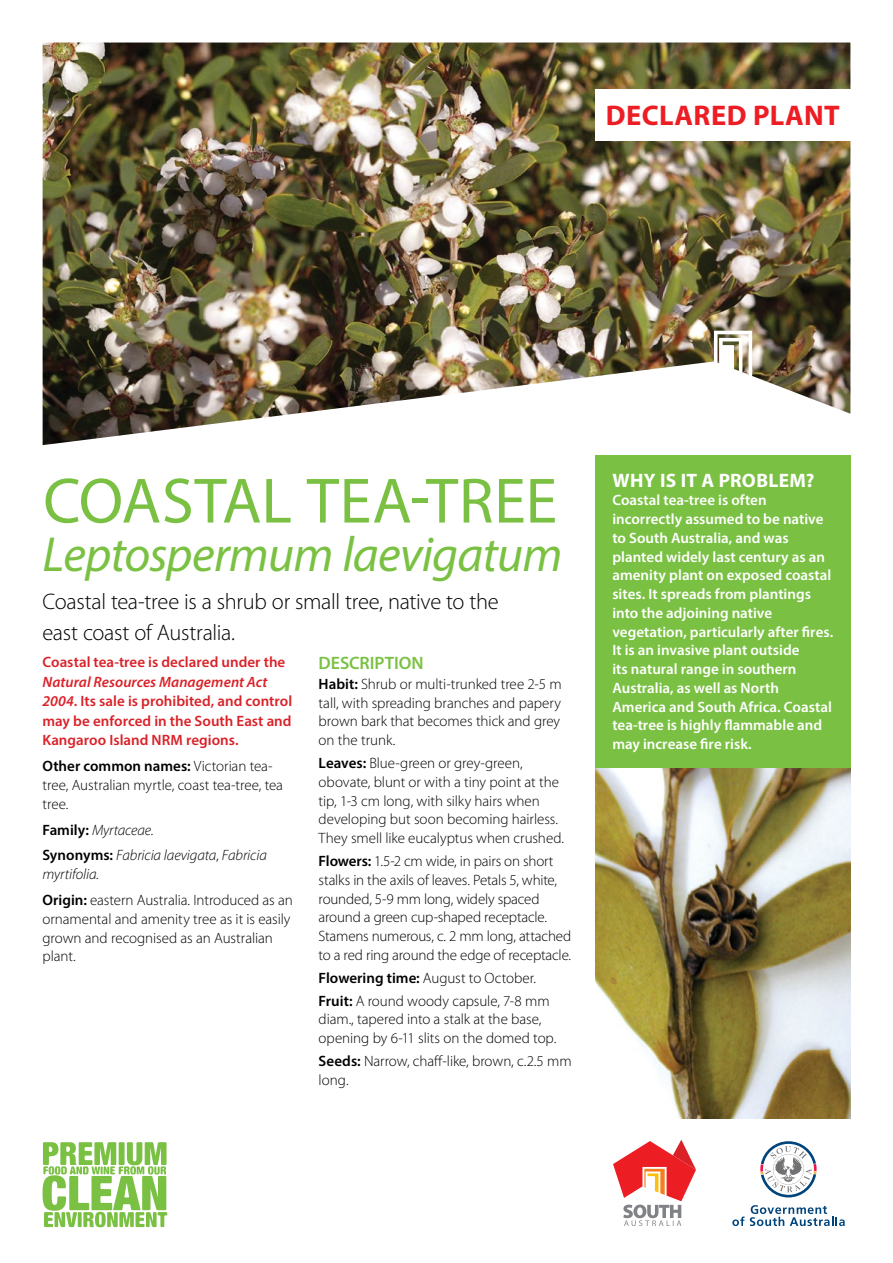
<style>
.page{position:relative;width:893px;height:1263px;background:#fff}
.page>*{position:absolute;margin:0;border:0;box-sizing:border-box;transform-origin:0 0}
.t1{font:64.5px "Myriad Pro";letter-spacing:.01em;color:#7ac143}
.t2{font:italic 49.5px "Myriad Pro";letter-spacing:-.015em;color:#7ac143}
.t3{font:700 28.5px "Myriad Pro";letter-spacing:.015em;color:#ed1d24}
.t4{font:300 22.5px/31.5px "Myriad Pro";letter-spacing:-.015em;color:#000}
.t5{font:700 19.5px "Myriad Pro";letter-spacing:.015em;color:#fff}
.t6{font:600 18px "Myriad Pro";color:#7ac143}
.t7{font:300 15px/18.8px "Myriad Pro";letter-spacing:-.005em;color:#000}
.t8{font:600 15px/18.8px "Myriad Pro";color:#fff}
.t9{font:600 15px/19.5px "Myriad Pro";color:#da2128}
.t10{font:italic 300 15px/25.8px "Myriad Pro";letter-spacing:-.005em;color:#000}
.s1{font-weight:600}
.s2{font-style:italic}
.s3{font-weight:600;font-style:normal}
.s4{font-style:normal}
</style>
<div class="page">
<img style="left:43px;top:43px;width:807px;height:402px">
<div style="left:595px;top:89px;width:298px;height:51px;background:#fff"></div>
<svg style="left:43px;top:1142px;width:124px;height:85px"></svg>
<svg style="left:613px;top:1140px;width:83px;height:86px"></svg>
<svg style="left:760px;top:1141px;width:57px;height:56px"></svg>
<svg style="left:732px;top:1205px;width:113px;height:21px"></svg>
<img style="left:595px;top:767px;width:255px;height:352px">
<div style="left:595px;top:455px;width:255px;height:312px;background:#7ac143"></div>
<h3 class="t3" style="left:606px;top:97px;width:235px">DECLARED PLANT</h3>
<h1 class="t1" style="left:43px;top:461px;width:515px">COASTAL TEA-TREE</h1>
<h2 class="t2" style="left:43px;top:524px;width:521px">Leptospermum laevigatum</h2>
<h3 class="t4" style="left:43px;top:585px;width:458px">Coastal tea-tree is a shrub or small tree, native to the east coast of Australia.</h3>
<p class="t6" style="left:319px;top:652px;width:107px">DESCRIPTION</p>
<p class="t7" style="left:319px;top:674px;width:245px;text-align:justify"><span class="s1">Habit:</span> Shrub or multi-trunked tree 2-5 m tall, with spreading branches and papery brown bark that becomes thick and grey on the trunk.</p>
<p class="t7" style="left:319px;top:754px;width:247px"><span class="s1">Leaves:</span> Blue-green or grey-green, obovate, blunt or with a tiny point at the tip, 1-3 cm long, with silky hairs when developing but soon becoming hairless.<br>They smell like eucalyptus when crushed.</p>
<p class="t7" style="left:319px;top:851px;width:254px"><span class="s1">Flowers:</span> 1.5-2 cm wide, in pairs on short stalks in the axils of leaves. Petals 5, white, rounded, 5-9 mm long, widely spaced around a green cup-shaped receptacle.<br>Stamens numerous, c. 2 mm long, attached to a red ring around the edge of receptacle.</p>
<p class="t7" style="left:319px;top:966px;width:232px;line-height:23px"><span class="s1">Flowering time:</span> August to October.<br><span class="s1">Fruit:</span> A round woody capsule, 7-8 mm</p>
<p class="t7" style="left:319px;top:1010px;width:239px">diam., tapered into a stalk at the base, opening by 6-11 slits on the domed top.</p>
<p class="t7" style="left:319px;top:1051px;width:255px"><span class="s1">Seeds:</span> Narrow, chaff-like, brown, c.2.5 mm long.</p>
<p class="t9" style="left:43px;top:652px;width:244px">Coastal tea-tree is declared under the</p>
<p class="t9" style="left:43px;top:671px;width:251px"><span class="s2">Natural Resources Management Act 2004</span>. Its sale is prohibited, and control may be enforced in the South East and Kangaroo Island NRM regions.</p>
<p class="t7" style="left:43px;top:757px;width:242px"><span class="s1">Other common names:</span> Victorian tea&shy;tree, Australian myrtle, coast tea-tree, tea tree.</p>
<p class="t10" style="left:43px;top:816px;width:226px"><span class="s3">Family:</span> Myrtaceae.<br><span class="s3">Synonyms:</span> Fabricia laevigata<span class="s4">,</span> Fabricia</p>
<p class="t7" style="left:43px;top:861px;width:252px;line-height:25.8px"><span class="s2">myrtifolia.<br></span><span class="s1">Origin:</span> eastern Australia. Introduced as an</p>
<p class="t7" style="left:43px;top:909px;width:249px">ornamental and amenity tree as it is easily grown and recognised as an Australian plant.</p>
<h3 class="t5" style="left:613px;top:467px;width:203px">WHY IS IT A PROBLEM?</h3>
<p class="t8" style="left:612px;top:491px;width:222px">Coastal tea-tree is often incorrectly assumed to be native to South Australia, and was planted widely last century as an amenity plant on exposed coastal sites. It spreads from plantings into the adjoining native vegetation, particularly after fires.<br>It is an invasive plant outside<br>its natural range in southern<br>Australia, as well as North<br>America and South Africa. Coastal tea-tree is highly flammable and may increase fire risk.</p>
</div>
